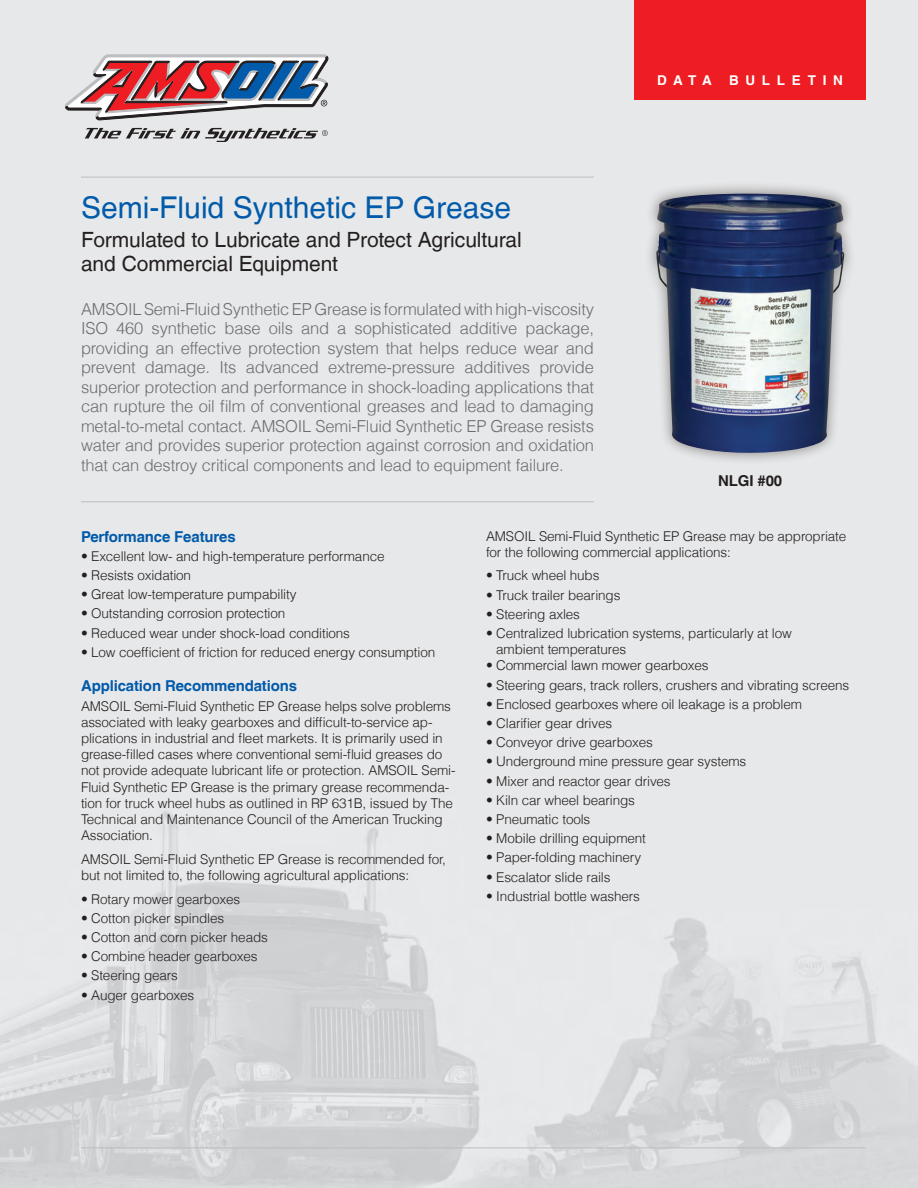
<style>
.page{position:relative;width:918px;height:1188px;background:#fff}
.page>*{position:absolute;margin:0;border:0;box-sizing:border-box;transform-origin:0 0}
.t1{font:30px "Helvetica LT";color:#015aaa}
.t2{font:21px/24px "Helvetica LT";letter-spacing:-.005em;color:#231f20}
.t3{font:300 16.5px/19.5px "Helvetica LT";letter-spacing:-.01em;color:#6c6d70;text-align:justify}
.t4{font:700 15px "Helvetica LT";letter-spacing:-.01em;color:#015aaa}
.t5{font:700 15px "Helvetica LT";letter-spacing:-.01em;color:#231f20}
.t6{font:300 13.5px/16.2px "Helvetica LT";letter-spacing:-.01em;color:#231f20}
.t7{font:700 13.5px "Helvetica LT";letter-spacing:.5em;color:#fff}
</style>
<div class="page">
<img style="left:0;top:0;width:918px;height:1188px">
<svg style="left:65px;top:55px;width:263px;height:87px;background:#b29ba4"></svg>
<hr style="left:81px;top:501px;width:513px;height:1px;background:#bcbdc0">
<hr style="left:81px;top:1148px;width:785px;height:1px;background:#bcbdc0">
<hr style="left:81px;top:177px;width:513px;height:1px;background:#bcbdc0">
<div style="left:634px;top:0;width:232px;height:100px;background:#ee1d23"></div>
<div style="left:644px;top:181px;width:213px;height:284px;background:#231f20;opacity:.5"></div>
<img style="left:656px;top:194px;width:188px;height:259px">
<h1 class="t1" style="left:81px;top:190px;width:432px">Semi-Fluid Synthetic EP Grease</h1>
<h2 class="t2" style="left:81px;top:228px;width:442px">Formulated to Lubricate and Protect Agricultural and Commercial Equipment</h2>
<p class="t3" style="left:81px;top:299px;width:515px">AMSOIL Semi-Fluid Synthetic EP Grease is formulated with high-viscosity ISO 460 synthetic base oils and a sophisticated additive package, providing an effective protection system that helps reduce wear and prevent damage. Its advanced extreme-pressure additives provide superior protection and performance in shock-loading applications that can rupture the oil film of conventional greases and lead to damaging metal-to-metal contact. AMSOIL Semi-Fluid Synthetic EP Grease resists water and provides superior protection against corrosion and oxidation that can destroy critical components and lead to equipment failure.</p>
<p class="t7" style="left:657px;top:72px;width:56px">DATA</p>
<p class="t7" style="left:729px;top:72px;width:115px">BULLETIN</p>
<p class="t5" style="left:718px;top:472px;width:65px">NLGI #00</p>
<p class="t4" style="left:81px;top:527px;width:156px">Performance Features</p>
<p class="t6" style="left:81px;top:548px;width:305px">• Excellent low- and high-temperature performance</p>
<p class="t6" style="left:81px;top:567px;width:112px">• Resists oxidation</p>
<p class="t6" style="left:81px;top:586px;width:217px">• Great low-temperature pumpability</p>
<p class="t6" style="left:81px;top:605px;width:206px">• Outstanding corrosion protection</p>
<p class="t6" style="left:81px;top:625px;width:271px">• Reduced wear under shock-load conditions</p>
<p class="t6" style="left:81px;top:644px;width:356px">• Low coefficient of friction for reduced energy consumption</p>
<p class="t4" style="left:81px;top:677px;width:218px">Application Recommendations</p>
<p class="t6" style="left:81px;top:697px;width:376px">AMSOIL Semi-Fluid Synthetic EP Grease helps solve problems associated with leaky gearboxes and difficult-to-service ap&shy;plications in industrial and fleet markets. It is primarily used in grease-filled cases where conventional semi-fluid greases do not provide adequate lubricant life or protection. AMSOIL Semi-Fluid Synthetic EP Grease is the primary grease recommenda&shy;tion for truck wheel hubs as outlined in RP 631B, issued by The Technical and Maintenance Council of the American Trucking Association.</p>
<p class="t6" style="left:81px;top:851px;width:367px">AMSOIL Semi-Fluid Synthetic EP Grease is recommended for, but not limited to, the following agricultural applications:</p>
<p class="t6" style="left:81px;top:891px;width:161px">• Rotary mower gearboxes</p>
<p class="t6" style="left:81px;top:910px;width:145px">• Cotton picker spindles</p>
<p class="t6" style="left:81px;top:929px;width:188px">• Cotton and corn picker heads</p>
<p class="t6" style="left:81px;top:948px;width:178px">• Combine header gearboxes</p>
<p class="t6" style="left:81px;top:967px;width:98px">• Steering gears</p>
<p class="t6" style="left:81px;top:987px;width:115px">• Auger gearboxes</p>
<p class="t6" style="left:486px;top:527px;width:362px">AMSOIL Semi-Fluid Synthetic EP Grease may be appropriate for the following commercial applications:</p>
<p class="t6" style="left:486px;top:567px;width:115px">• Truck wheel hubs</p>
<p class="t6" style="left:486px;top:587px;width:136px">• Truck trailer bearings</p>
<p class="t6" style="left:486px;top:606px;width:96px">• Steering axles</p>
<p class="t6" style="left:496px;top:625px;width:297px;text-indent:-10px">• Centralized lubrication systems, particularly at low ambient temperatures</p>
<p class="t6" style="left:486px;top:657px;width:224px">• Commercial lawn mower gearboxes</p>
<p class="t6" style="left:486px;top:677px;width:365px">• Steering gears, track rollers, crushers and vibrating screens</p>
<p class="t6" style="left:486px;top:696px;width:318px">• Enclosed gearboxes where oil leakage is a problem</p>
<p class="t6" style="left:486px;top:715px;width:128px">• Clarifier gear drives</p>
<p class="t6" style="left:486px;top:734px;width:168px">• Conveyor drive gearboxes</p>
<p class="t6" style="left:486px;top:753px;width:262px">• Underground mine pressure gear systems</p>
<p class="t6" style="left:486px;top:773px;width:186px">• Mixer and reactor gear drives</p>
<p class="t6" style="left:486px;top:792px;width:151px">• Kiln car wheel bearings</p>
<p class="t6" style="left:486px;top:811px;width:106px">• Pneumatic tools</p>
<p class="t6" style="left:486px;top:830px;width:162px">• Mobile drilling equipment</p>
<p class="t6" style="left:486px;top:849px;width:157px">• Paper-folding machinery</p>
<p class="t6" style="left:486px;top:869px;width:126px">• Escalator slide rails</p>
<p class="t6" style="left:486px;top:888px;width:156px">• Industrial bottle washers</p>
</div>
